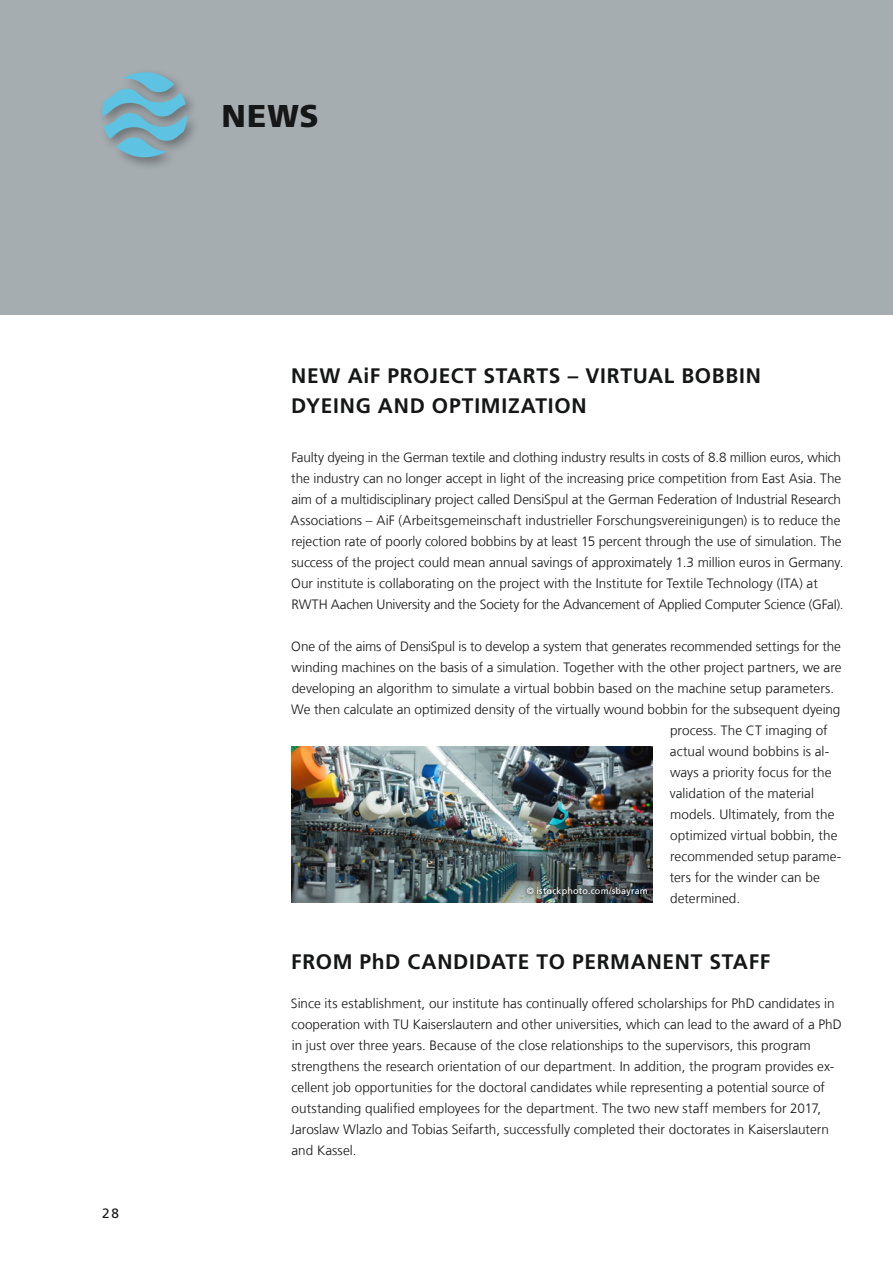
<style>
.page{position:relative;width:893px;height:1263px;background:#fff}
.page>*{position:absolute;margin:0;border:0;box-sizing:border-box;transform-origin:0 0}
.t1{font:900 31.5px "Frutiger LT Com";color:#151616}
.t2{font:700 21px/30px "Frutiger LT Com";letter-spacing:.03em;color:#151616}
.t3{font:300 13.5px/21px "Frutiger LT Com";color:#151616}
.t4{font:13.5px "Frutiger LT Com";color:#151616}
.t5{font:9px "Frutiger LT Com";letter-spacing:.025em;color:#fff}
</style>
<div class="page">
<div style="left:0;top:0;width:893px;height:315px;background:#a6adb1"></div>
<div style="left:97px;top:67px;width:103px;height:104px;background:#151616;opacity:.4"></div>
<svg style="left:102px;top:72px;width:85px;height:85px"></svg>
<img style="left:291px;top:747px;width:362px;height:156px">
<svg style="left:522px;top:883px;width:130px;height:17px;background:#464f51"></svg>
<p class="t4" style="left:102px;top:1205px;width:18px">28</p>
<h1 class="t1" style="left:222px;top:97px;width:99px">NEWS</h1>
<h2 class="t2" style="left:291px;top:361px;width:471px">NEW AiF PROJECT STARTS – VIRTUAL BOBBIN<br>DYEING AND OPTIMIZATION</h2>
<p class="t3" style="left:291px;top:447px;width:554px">Faulty dyeing in the German textile and clothing industry results in costs of 8.8 million euros, which the industry can no longer accept in light of the increasing price competition from East Asia. The aim of a multidisciplinary project called DensiSpul at the German Federation of Industrial Research Associations – AiF (Arbeitsgemeinschaft industrieller Forschungsvereinigungen) is to reduce the rejection rate of poorly colored bobbins by at least 15 percent through the use of simulation. The success of the project could mean annual savings of approximately 1.3 million euros in Germany.<br>Our institute is collaborating on the project with the Institute for Textile Technology (ITA) at RWTH Aachen University and the Society for the Advancement of Applied Computer Science (GFaI).</p>
<p class="t3" style="left:291px;top:636px;width:551px">One of the aims of DensiSpul is to develop a system that generates recommended settings for the</p>
<p class="t3" style="left:292px;top:657px;width:551px">winding machines on the basis of a simulation. Together with the other project partners, we are</p>
<p class="t3" style="left:292px;top:678px;width:544px">developing an algorithm to simulate a virtual bobbin based on the machine setup parameters.</p>
<p class="t3" style="left:291px;top:699px;width:551px">We then calculate an optimized density of the virtually wound bobbin for the subsequent dyeing</p>
<p class="t3" style="left:670px;top:720px;width:159px">process. The CT imaging of</p>
<p class="t3" style="left:670px;top:741px;width:161px">actual wound bobbins is al-</p>
<p class="t3" style="left:670px;top:762px;width:163px">ways a priority focus for the</p>
<p class="t3" style="left:670px;top:783px;width:146px">validation of the material</p>
<p class="t3" style="left:670px;top:804px;width:166px">models. Ultimately, from the</p>
<p class="t3" style="left:670px;top:825px;width:169px">optimized virtual bobbin, the</p>
<p class="t3" style="left:670px;top:846px;width:173px">recommended setup parame-</p>
<p class="t3" style="left:670px;top:867px;width:152px">ters for the winder can be</p>
<p class="t3" style="left:670px;top:888px;width:72px">determined.</p>
<p class="t5" style="left:527px;top:886px;width:123px">© istockphoto.com/sbayram</p>
<h2 class="t2" style="left:291px;top:946px;width:480px">FROM PhD CANDIDATE TO PERMANENT STAFF</h2>
<p class="t3" style="left:291px;top:993px;width:553px">Since its establishment, our institute has continually offered scholarships for PhD candidates in cooperation with TU Kaiserslautern and other universities, which can lead to the award of a PhD in just over three years. Because of the close relationships to the supervisors, this program strengthens the research orientation of our department. In addition, the program provides ex&shy;cellent job opportunities for the doctoral candidates while representing a potential source of outstanding qualified employees for the department. The two new staff members for 2017, Jaroslaw Wlazlo and Tobias Seifarth, successfully completed their doctorates in Kaiserslautern and Kassel.</p>
</div>
